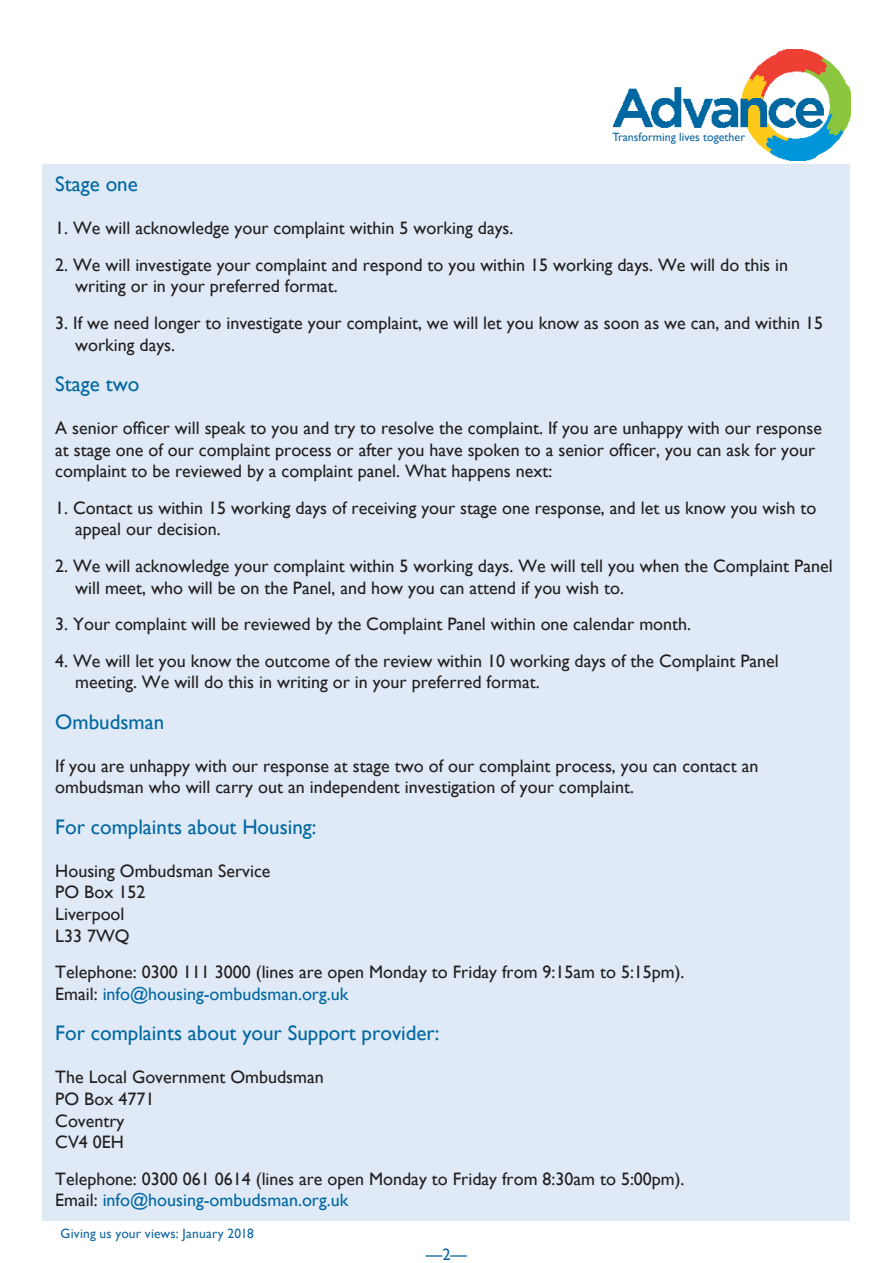
<style>
.page{position:relative;width:893px;height:1263px;background:#fff}
.page>*{position:absolute;margin:0;border:0;box-sizing:border-box;transform-origin:0 0}
.Body_text{font:21px "Gill Sans";color:#0167a1}
.Body_text-2{font:18px/21.6px "Gill Sans";color:#231f20}
.Body_text-3{font:18px "Gill Sans";color:#0167a1}
.t1{font:16.5px "Gill Sans";color:#1168a2}
.t2{font:13.5px "Gill Sans";letter-spacing:.01em;color:#1168a2}
.t3{font:12px "Gill Sans";color:#1168a2}
.s1{color:#231f20}
</style>
<div class="page">
<img style="left:613px;top:50px;width:237px;height:110px">
<div style="left:43px;top:164px;width:807px;height:1056px;background:#dfeaf6"></div>
<p class="t3" style="left:612px;top:130px;width:134px">Transforming lives together</p>
<p class="Body_text" style="left:55px;top:172px;width:84px">Stage one</p>
<p class="Body_text-2" style="left:55px;top:218px;width:460px">1. We will acknowledge your complaint within 5 working days.</p>
<p class="Body_text-2" style="left:75px;top:254px;width:714px;text-indent:-20px">2. We will investigate your complaint and respond to you within 15 working days. We will do this in writing or in your preferred format.</p>
<p class="Body_text-2" style="left:75px;top:312px;width:749px;text-indent:-20px">3. If we need longer to investigate your complaint, we will let you know as soon as we can, and within 15 working days.</p>
<p class="Body_text" style="left:55px;top:371px;width:86px">Stage two</p>
<p class="Body_text-2" style="left:55px;top:417px;width:768px">A senior officer will speak to you and try to resolve the complaint. If you are unhappy with our response at stage one of our complaint process or after you have spoken to a senior officer, you can ask for your complaint to be reviewed by a complaint panel. What happens next:</p>
<p class="Body_text-2" style="left:75px;top:497px;width:743px;text-indent:-20px">1. Contact us within 15 working days of receiving your stage one response, and let us know you wish to appeal our decision.</p>
<p class="Body_text-2" style="left:75px;top:555px;width:759px;text-indent:-20px">2. We will acknowledge your complaint within 5 working days. We will tell you when the Complaint Panel will meet, who will be on the Panel, and how you can attend if you wish to.</p>
<p class="Body_text-2" style="left:55px;top:614px;width:637px">3. Your complaint will be reviewed by the Complaint Panel within one calendar month.</p>
<p class="Body_text-2" style="left:75px;top:650px;width:705px;text-indent:-20px">4. We will let you know the outcome of the review within 10 working days of the Complaint Panel meeting. We will do this in writing or in your preferred format.</p>
<p class="Body_text" style="left:55px;top:709px;width:110px">Ombudsman</p>
<p class="Body_text-2" style="left:55px;top:755px;width:705px">If you are unhappy with our response at stage two of our complaint process, you can contact an ombudsman who will carry out an independent investigation of your complaint.</p>
<p class="Body_text" style="left:55px;top:814px;width:263px">For complaints about Housing:</p>
<p class="Body_text-2" style="left:55px;top:860px;width:217px">Housing Ombudsman Service</p>
<p class="Body_text-2" style="left:55px;top:882px;width:92px">PO Box 152</p>
<p class="Body_text-2" style="left:55px;top:903px;width:71px">Liverpool</p>
<p class="Body_text-2" style="left:55px;top:925px;width:76px">L33 7WQ</p>
<p class="Body_text-2" style="left:55px;top:962px;width:631px">Telephone: 0300 111 3000 (lines are open Monday to Friday from 9:15am to 5:15pm).</p>
<p class="Body_text-3" style="left:55px;top:983px;width:295px"><span class="s1">Email:</span> info@housing-ombudsman.org.uk</p>
<p class="Body_text" style="left:55px;top:1021px;width:386px">For complaints about your Support provider:</p>
<p class="Body_text-2" style="left:55px;top:1067px;width:270px">The Local Government Ombudsman</p>
<p class="Body_text-2" style="left:55px;top:1088px;width:101px">PO Box 4771</p>
<p class="Body_text-2" style="left:55px;top:1110px;width:71px">Coventry</p>
<p class="Body_text-2" style="left:55px;top:1131px;width:70px">CV4 0EH</p>
<p class="Body_text-2" style="left:55px;top:1168px;width:631px">Telephone: 0300 061 0614 (lines are open Monday to Friday from 8:30am to 5:00pm).</p>
<p class="Body_text-3" style="left:55px;top:1190px;width:295px"><span class="s1">Email:</span> info@housing-ombudsman.org.uk</p>
<p class="t2" style="left:61px;top:1226px;width:195px">Giving us your views: January 2018</p>
<p class="t1" style="left:426px;top:1244px;width:43px">—2—</p>
</div>
